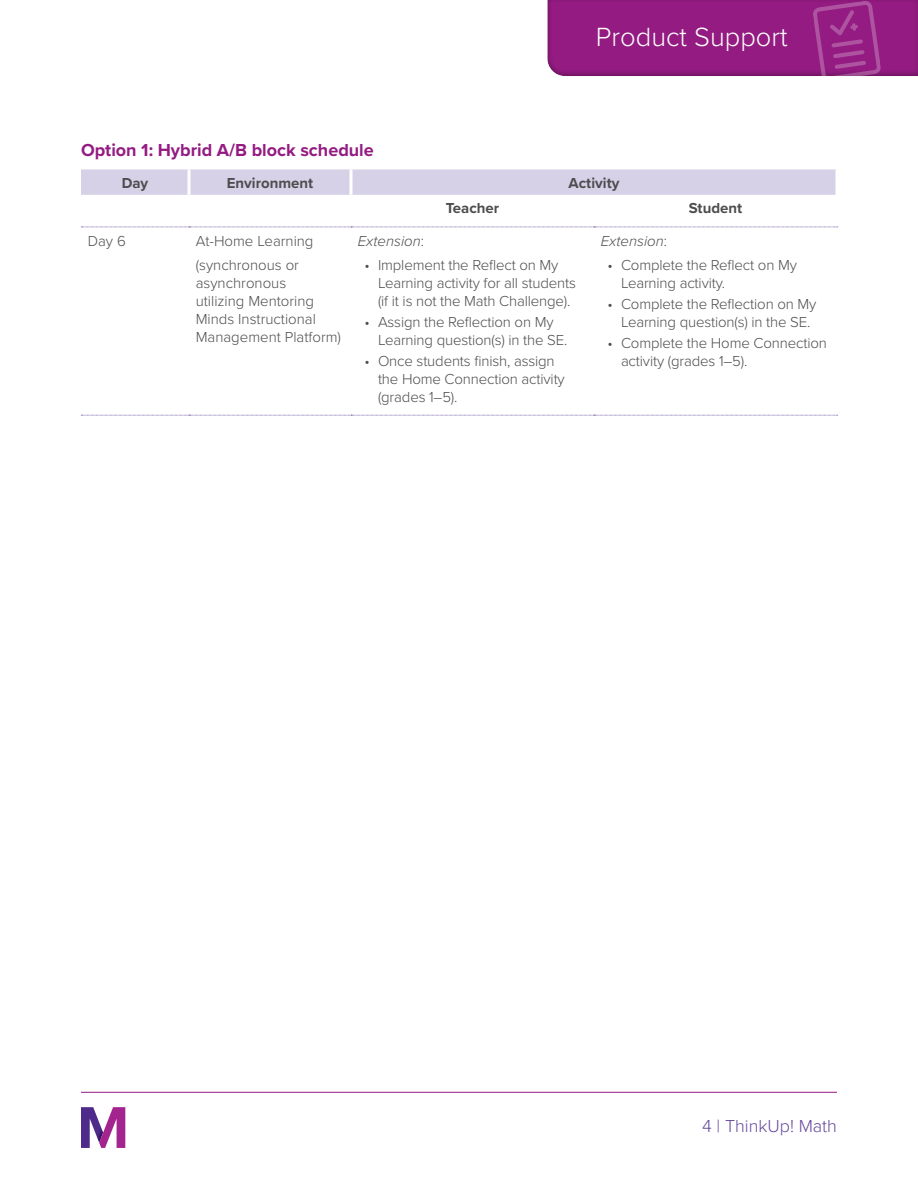
<style>
.page{position:relative;width:918px;height:1188px;background:#fff}
.page>*{position:absolute;margin:0;border:0;box-sizing:border-box;transform-origin:0 0}
.t1{font:300 27.3px "Proxima Nova";color:#fff}
.Cluster_heading{font:700 18px "Proxima Nova";color:#941b82}
.t2{font:300 18px "Proxima Nova";color:#66489d}
.t3{font:300 15px/18px "Proxima Nova";letter-spacing:-.01em;color:#4d4d4f}
.Table_Head{font:700 15px "Proxima Nova";color:#4d4d4f}
.t4{font:italic 300 15px "Proxima Nova";color:#4d4d4f}
.s1{font-style:normal}
</style>
<div class="page">
<div style="left:547px;top:0;width:371px;height:78px;background:#f9f9f9"></div>
<svg style="left:547px;top:0;width:371px;height:76px;background:#952083"></svg>
<div style="left:81px;top:169px;width:755px;height:26px;background:#d6d1e7"></div>
<hr style="left:188px;top:169px;width:2px;height:26px;background:#fff">
<hr style="left:350px;top:169px;width:2px;height:26px;background:#fff">
<svg style="left:81px;top:415px;width:757px;height:1px"></svg>
<svg style="left:81px;top:227px;width:757px;height:1px"></svg>
<hr style="left:81px;top:1092px;width:756px;height:1px;background:#941b82">
<svg style="left:81px;top:1107px;width:44px;height:41px"></svg>
<h1 class="t1" style="left:596px;top:17px;width:193px">Product Support</h1>
<p class="Cluster_heading" style="left:81px;top:137px;width:294px">Option 1: Hybrid A/B block schedule</p>
<p class="Table_Head" style="left:122px;top:172px;width:28px">Day</p>
<p class="Table_Head" style="left:227px;top:172px;width:88px">Environment</p>
<p class="Table_Head" style="left:569px;top:172px;width:52px">Activity</p>
<p class="Table_Head" style="left:446px;top:197px;width:55px">Teacher</p>
<p class="Table_Head" style="left:689px;top:197px;width:55px">Student</p>
<p class="t3" style="left:88px;top:231px;width:40px">Day 6</p>
<p class="t3" style="left:196px;top:231px;width:119px">At-Home Learning</p>
<p class="t3" style="left:196px;top:255px;width:147px">(synchronous or asynchronous<br>utilizing Mentoring<br>Minds Instructional<br>Management Platform)</p>
<p class="t4" style="left:358px;top:229px;width:68px">Extension<span class="s1">:</span></p>
<p class="t3" style="left:378px;top:255px;width:199px;text-indent:-14px">• Implement the Reflect on My<br>Learning activity for all students (if it is not the Math Challenge).</p>
<p class="t3" style="left:378px;top:312px;width:191px;text-indent:-14px">• Assign the Reflection on My<br>Learning question(s) in the SE.</p>
<p class="t3" style="left:378px;top:351px;width:188px;text-indent:-14px">• Once students finish, assign the Home Connection activity (grades 1–5).</p>
<p class="t4" style="left:601px;top:229px;width:68px">Extension<span class="s1">:</span></p>
<p class="t3" style="left:621px;top:255px;width:177px;text-indent:-14px">• Complete the Reflect on My<br>Learning activity.</p>
<p class="t3" style="left:608px;top:294px;width:210px;text-align:center">• Complete the Reflection on My<br>Learning question(s) in the SE.</p>
<p class="t3" style="left:621px;top:333px;width:207px;text-indent:-14px">• Complete the Home Connection activity (grades 1–5).</p>
<p class="t2" style="left:702px;top:1112px;width:136px">4 | ThinkUp! Math</p>
</div>
